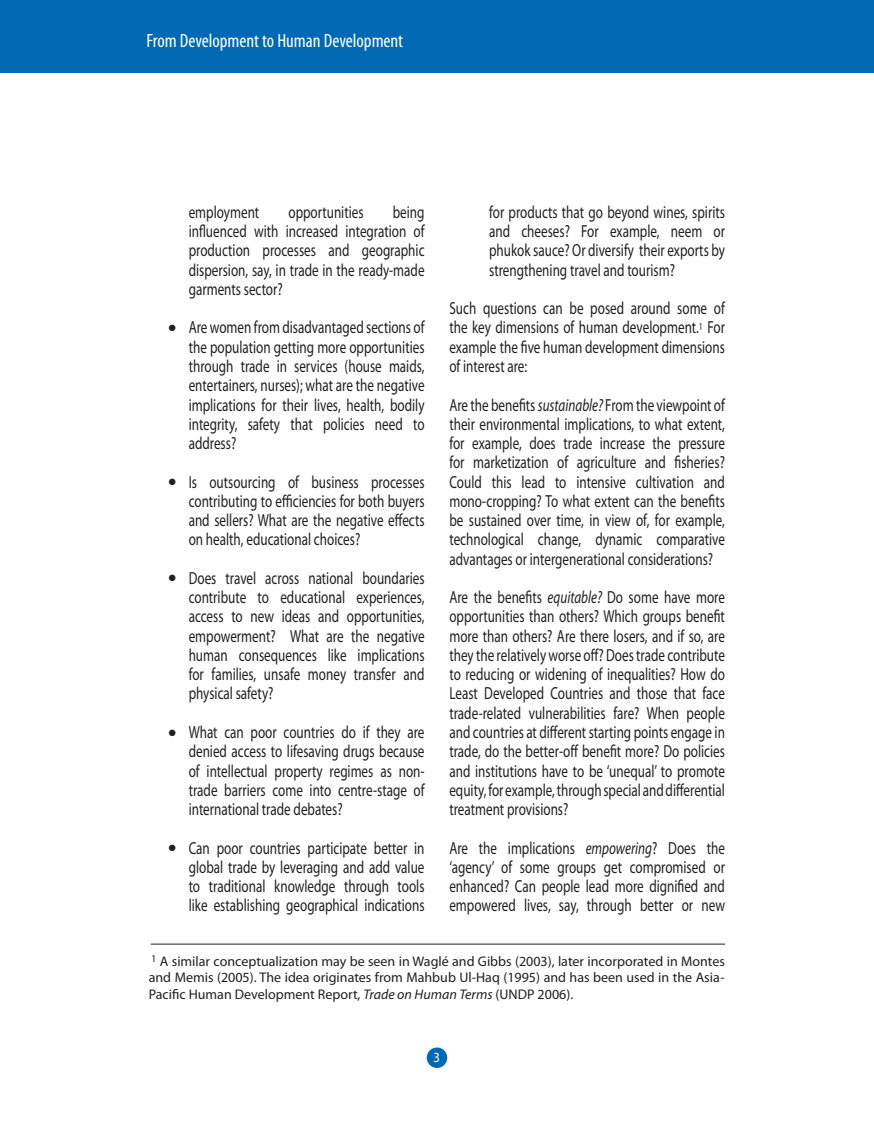
<style>
.page{position:relative;width:874px;height:1122px;background:#fff}
.page>*{position:absolute;margin:0;border:0;box-sizing:border-box;transform-origin:0 0}
.t1{font:condensed 19.25px "Myriad Pro";color:#fff}
.t2{font:17.5px/19.2px "Myriad Pro";color:#231f20;text-align:justify;scale:.75 1}
.t3{font:14px/16.8px "Myriad Pro";color:#231f20;text-align:justify}
.t4{font:14px "Myriad Pro";color:#fff;scale:.9 1}
.s1{font-style:italic}
</style>
<div class="page">
<div style="left:426px;top:1047px;width:21px;height:20px;background:#0168b3;border-radius:50%"></div>
<hr style="left:151px;top:943px;width:573px;height:1px;background:#231f20">
<div style="left:0;top:0;width:873px;height:73px;background:#0168b3"></div>
<p class="t1" style="left:146px;top:30px;width:258px">From Development to Human Development</p>
<p class="t2" style="left:489px;top:203px;width:316px">for products that go beyond wines, spirits and cheeses? For example, neem or phukok sauce? Or diversify their exports by strengthening travel and tourism?</p>
<p class="t2" style="left:449px;top:299px;width:369px">Such questions can be posed around some of the key dimensions of human development.<sup>1</sup> For example the five human development dimensions of interest are:</p>
<p class="t2" style="left:449px;top:395px;width:369px">Are the benefits <span class="s1">sustainable?</span> From the viewpoint of their environmental implications, to what extent, for example, does trade increase the pressure for marketization of agriculture and fisheries?<br>Could this lead to intensive cultivation and mono-cropping? To what extent can the benefits be sustained over time, in view of, for example, technological change, dynamic comparative advantages or intergenerational considerations?</p>
<p class="t2" style="left:449px;top:588px;width:369px">Are the benefits <span class="s1">equitable?</span> Do some have more opportunities than others? Which groups benefit more than others? Are there losers, and if so, are they the relatively worse off? Does trade contribute to reducing or widening of inequalities? How do Least Developed Countries and those that face trade-related vulnerabilities fare? When people and countries at different starting points engage in trade, do the better-off benefit more? Do policies and institutions have to be ‘unequal’ to promote equity, for example, through special and differential treatment provisions?</p>
<p class="t2" style="left:449px;top:838px;width:369px">Are the implications <span class="s1">empowering</span>? Does the ‘agency’ of some groups get compromised or enhanced? Can people lead more dignified and empowered lives, say, through better or new</p>
<p class="t3" style="left:149px;top:952px;width:577px"><sup>1</sup> A similar conceptualization may be seen in Waglé and Gibbs (2003), later incorporated in Montes and Memis (2005). The idea originates from Mahbub Ul-Haq (1995) and has been used in the Asia-Pacific Human Development Report, <span class="s1">Trade on Human Terms</span> (UNDP 2006).</p>
<p class="t2" style="left:189px;top:203px;width:316px;text-indent:204px">being influenced with increased integration of production processes and geographic dispersion, say, in trade in the ready-made garments sector?</p>
<p class="t2" style="left:189px;top:318px;width:316px;text-indent:-20px">● Are women from disadvantaged sections of the population getting more opportunities through trade in services (house maids, entertainers, nurses); what are the negative implications for their lives, health, bodily integrity, safety that policies need to address?</p>
<p class="t2" style="left:189px;top:472px;width:316px;text-indent:-20px">● Is outsourcing of business processes contributing to efficiencies for both buyers and sellers? What are the negative effects on health, educational choices?</p>
<p class="t2" style="left:189px;top:568px;width:316px;text-indent:-20px">● Does travel across national boundaries contribute to educational experiences, access to new ideas and opportunities, empowerment? What are the negative human consequences like implications for families, unsafe money transfer and physical safety?</p>
<p class="t2" style="left:189px;top:722px;width:316px;text-indent:-20px">● What can poor countries do if they are denied access to lifesaving drugs because of intellectual property regimes as non&shy;trade barriers come into centre-stage of international trade debates?</p>
<p class="t2" style="left:189px;top:838px;width:316px;text-indent:-20px">● Can poor countries participate better in global trade by leveraging and add value to traditional knowledge through tools like establishing geographical indications</p>
<p class="t2" style="left:189px;top:203px;width:95px">employment</p>
<p class="t2" style="left:288px;top:203px;width:102px">opportunities</p>
<p class="t4" style="left:433px;top:1048px;width:9px">3</p>
</div>
